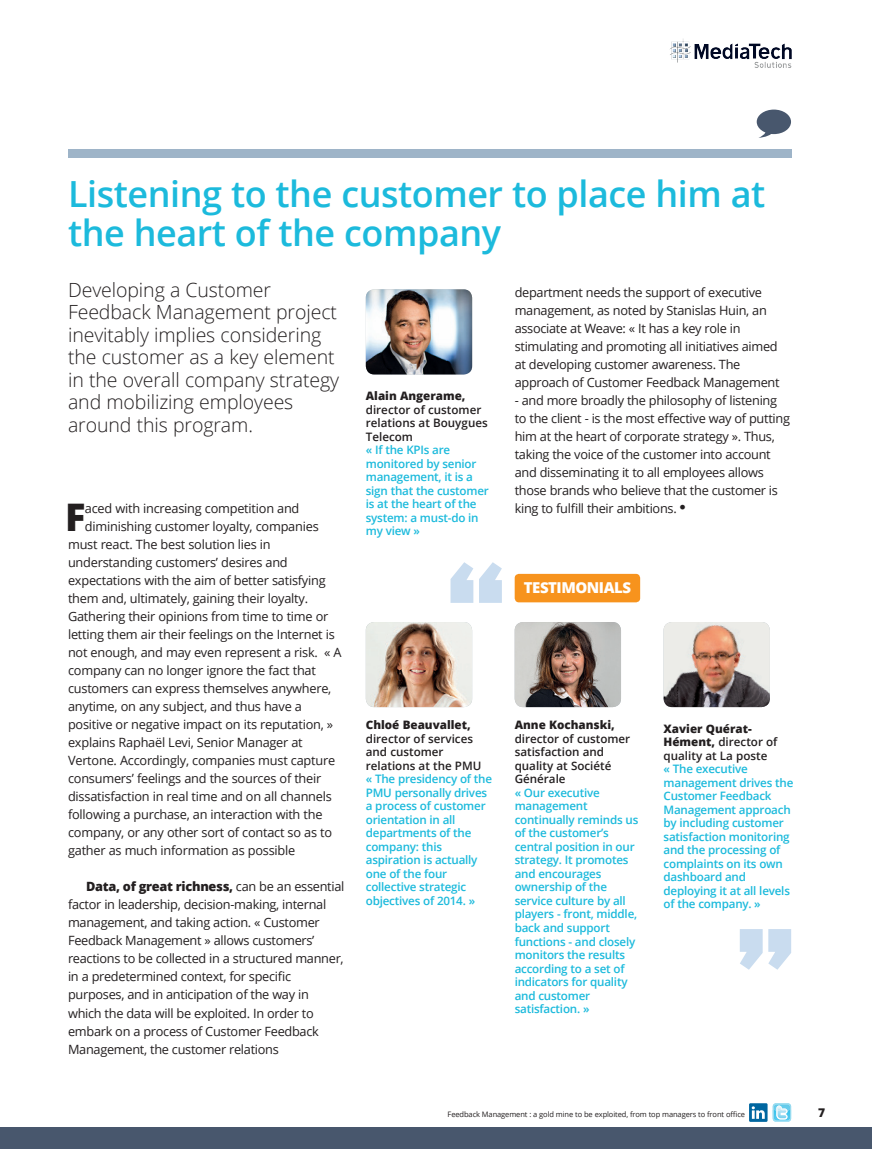
<style>
.page{position:relative;width:872px;height:1149px;background:#fff}
.page>*{position:absolute;margin:0;border:0;box-sizing:border-box;transform-origin:0 0}
._3_Texte_Lettrine{font:800 37.95px "Open Sans";color:#231f20}
._1_Titre{font:600 36px/39px "Open Sans";letter-spacing:-.015em;color:#1cbadc}
._2_Chapo{font:300 19.5px/22.5px "Open Sans";letter-spacing:-.005em;color:#231f20}
.t1{font:800 15px "Open Sans";letter-spacing:-.03em;color:#fff}
._4_Texte{font:12.75px/18px "Open Sans";letter-spacing:-.025em;color:#231f20}
._3_Texte_Lettrine-2{font:12.75px "Open Sans";letter-spacing:-.02em;color:#231f20}
.t2{font:800 12px "Open Sans";color:#231f20}
._6_Témoignage_Texte{font:600 11.7px/13.5px "Open Sans";letter-spacing:-.02em;color:#1cbadc}
._5_Témoignage_Nom_fo{font:600 11.7px/13.5px "Open Sans";color:#231f20}
.t3{font:7.5px "Open Sans";letter-spacing:-.015em;color:#231f20}
.s1{font-weight:800}
.s2{font-family:"Myriad Pro";font-size:22.5px}
</style>
<div class="page">
<div style="left:0;top:1127px;width:872px;height:21px;background:#48576d"></div>
<img style="left:670px;top:39px;width:122px;height:29px">
<svg style="left:772px;top:1103px;width:19px;height:18px"></svg>
<svg style="left:749px;top:1102px;width:18px;height:19px"></svg>
<svg style="left:751px;top:1105px;width:13px;height:13px"></svg>
<img style="left:514px;top:622px;width:107px;height:85px">
<div style="left:514px;top:573px;width:126px;height:29px;background:#f7931d;border-radius:4px"></div>
<img style="left:366px;top:622px;width:106px;height:85px">
<img style="left:366px;top:289px;width:106px;height:85px">
<img style="left:663px;top:622px;width:107px;height:85px">
<svg style="left:450px;top:562px;width:52px;height:40px"></svg>
<svg style="left:740px;top:929px;width:51px;height:40px"></svg>
<div style="left:68px;top:149px;width:723px;height:8px;background:#9eb4c8"></div>
<div style="left:756px;top:109px;width:35px;height:25px;background:#48576d;border-radius:50%"></div>
<svg style="left:758px;top:126px;width:19px;height:12px"></svg>
<p class="_1_Titre" style="left:68px;top:173px;width:699px">Listening to the customer to place him at the heart of the company</p>
<p class="_2_Chapo" style="left:68px;top:278px;width:273px">Developing a Customer<br>Feedback Management project inevitably implies considering the customer as a key element in the overall company strategy and mobilizing employees around this program.</p>
<p class="_4_Texte" style="left:514px;top:283px;width:266px">department needs the support of executive management, as noted by Stanislas Huin, an associate at Weave: « It has a key role in stimulating and promoting all initiatives aimed at developing customer awareness. The approach of Customer Feedback Management</p>
<p class="_5_Témoignage_Nom_fo" style="left:366px;top:389px;width:123px"><span class="s1">Alain Angerame, </span>director of customer relations at Bouygues<br>Telecom</p>
<p class="_6_Témoignage_Texte" style="left:366px;top:443px;width:125px">« If the KPIs are monitored by senior management, it is a sign that the customer is at the heart of the system: a must-do in my view »</p>
<p class="_4_Texte" style="left:514px;top:391px;width:277px">- and more broadly the philosophy of listening to the client - is the most effective way of putting him at the heart of corporate strategy ». Thus, taking the voice of the customer into account and disseminating it to all employees allows those brands who believe that the customer is king to fulfill their ambitions. <span class="s2">•</span></p>
<p class="_3_Texte_Lettrine" style="left:65px;top:488px;width:22px">F</p>
<p class="_3_Texte_Lettrine-2" style="left:85px;top:499px;width:216px">aced with increasing competition and</p>
<p class="_3_Texte_Lettrine-2" style="left:85px;top:517px;width:235px">diminishing customer loyalty, companies</p>
<p class="_3_Texte_Lettrine-2" style="left:68px;top:535px;width:204px">must react. The best solution lies in</p>
<p class="_3_Texte_Lettrine-2" style="left:68px;top:553px;width:221px">understanding customers’ desires and</p>
<p class="_3_Texte_Lettrine-2" style="left:68px;top:571px;width:259px">expectations with the aim of better satisfying</p>
<p class="_3_Texte_Lettrine-2" style="left:68px;top:589px;width:241px">them and, ultimately, gaining their loyalty.</p>
<p class="_4_Texte" style="left:68px;top:607px;width:275px">Gathering their opinions from time to time or letting them air their feelings on the Internet is not enough, and may even represent a risk. « A company can no longer ignore the fact that customers can express themselves anywhere, anytime, on any subject, and thus have a positive or negative impact on its reputation, » explains Raphaël Levi, Senior Manager at Vertone. Accordingly, companies must capture consumers’ feelings and the sources of their dissatisfaction in real time and on all channels following a purchase, an interaction with the company, or any other sort of contact so as to gather as much information as possible</p>
<p class="_4_Texte" style="left:68px;top:877px;width:278px;text-indent:18px"><span class="s1">Data, of great richness,</span> can be an essential factor in leadership, decision-making, internal management, and taking action. « Customer Feedback Management » allows customers’ reactions to be collected in a structured manner, in a predetermined context, for specific purposes, and in anticipation of the way in which the data will be exploited. In order to embark on a process of Customer Feedback Management, the customer relations</p>
<p class="t1" style="left:524px;top:576px;width:109px">TESTIMONIALS</p>
<p class="_5_Témoignage_Nom_fo" style="left:514px;top:717px;width:117px"><span class="s1">Anne Kochanski, </span>director of customer satisfaction and quality at Société<br>Générale</p>
<p class="_6_Témoignage_Texte" style="left:514px;top:785px;width:125px">« Our executive management continually reminds us of the customer’s central position in our strategy. It promotes and encourages ownership of the service culture by all players - front, middle, back and support functions - and closely monitors the results according to a set of indicators for quality and customer satisfaction. »</p>
<p class="_5_Témoignage_Nom_fo" style="left:366px;top:717px;width:117px"><span class="s1">Chloé Beauvallet, </span>director of services and customer relations at the PMU</p>
<p class="_6_Témoignage_Texte" style="left:366px;top:771px;width:128px">« The presidency of the<br>PMU personally drives a process of customer orientation in all departments of the company: this aspiration is actually one of the four collective strategic objectives of 2014. »</p>
<p class="_5_Témoignage_Nom_fo" style="left:663px;top:721px;width:115px"><span class="s1">Xavier Quérat-<br>Hément,</span> director of quality at La poste</p>
<p class="_6_Témoignage_Texte" style="left:663px;top:761px;width:131px">« The executive management drives the<br>Customer Feedback<br>Management approach by including customer satisfaction monitoring and the processing of complaints on its own dashboard and deploying it at all levels of the company. »</p>
<p class="t3" style="left:447px;top:1109px;width:299px">Feedback Management : a gold mine to be exploited, from top managers to front office</p>
<p class="t2" style="left:818px;top:1103px;width:9px">7</p>
</div>
